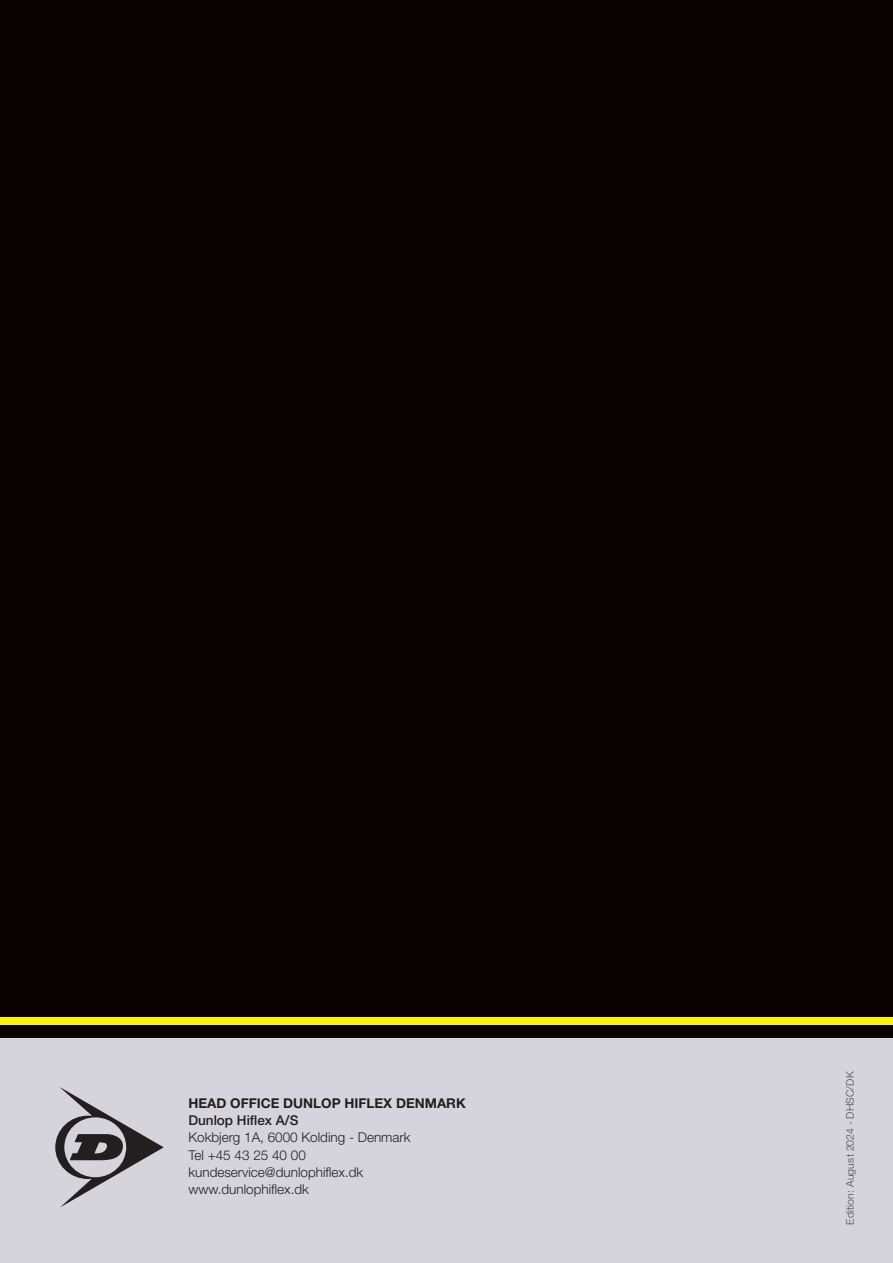
<style>
.page{position:relative;width:893px;height:1263px;background:#fff}
.page>*{position:absolute;margin:0;border:0;box-sizing:border-box;transform-origin:0 0}
.t1{font:300 13.5px "Helvetica Neue LT Std";color:#231f20}
.t2{font:700 13.5px "Helvetica Neue LT Std";color:#231f20}
.t3{font:500 13.5px "Helvetica Neue LT Std";color:#231f20}
.t4{font:300 10.5px "Helvetica Neue LT Std";letter-spacing:.02em;color:#4b4c4d}
</style>
<div class="page">
<div style="left:0;top:1037px;width:893px;height:226px;background:#d5d4dd"></div>
<div style="left:0;top:1025px;width:893px;height:12px;background:#080302"></div>
<div style="left:0;top:1016px;width:893px;height:9px;background:#fff101"></div>
<div style="left:0;top:0;width:893px;height:1016px;background:#080302"></div>
<svg style="left:55px;top:1087px;width:109px;height:120px"></svg>
<p class="t2" style="left:188px;top:1094px;width:279px">HEAD OFFICE DUNLOP HIFLEX DENMARK</p>
<p class="t3" style="left:188px;top:1112px;width:112px">Dunlop Hiflex A/S</p>
<p class="t1" style="left:188px;top:1129px;width:224px">Kokbjerg 1A, 6000 Kolding - Denmark</p>
<p class="t1" style="left:188px;top:1146px;width:119px">Tel +45 43 25 40 00</p>
<p class="t1" style="left:188px;top:1164px;width:176px">kundeservice@dunlophiflex.dk</p>
<p class="t1" style="left:188px;top:1181px;width:122px">www.dunlophiflex.dk</p>
<p class="t4" style="left:843px;top:1224px;width:155px;rotate:-90deg">Edition: August 2024 - DHSC/DK</p>
</div>
